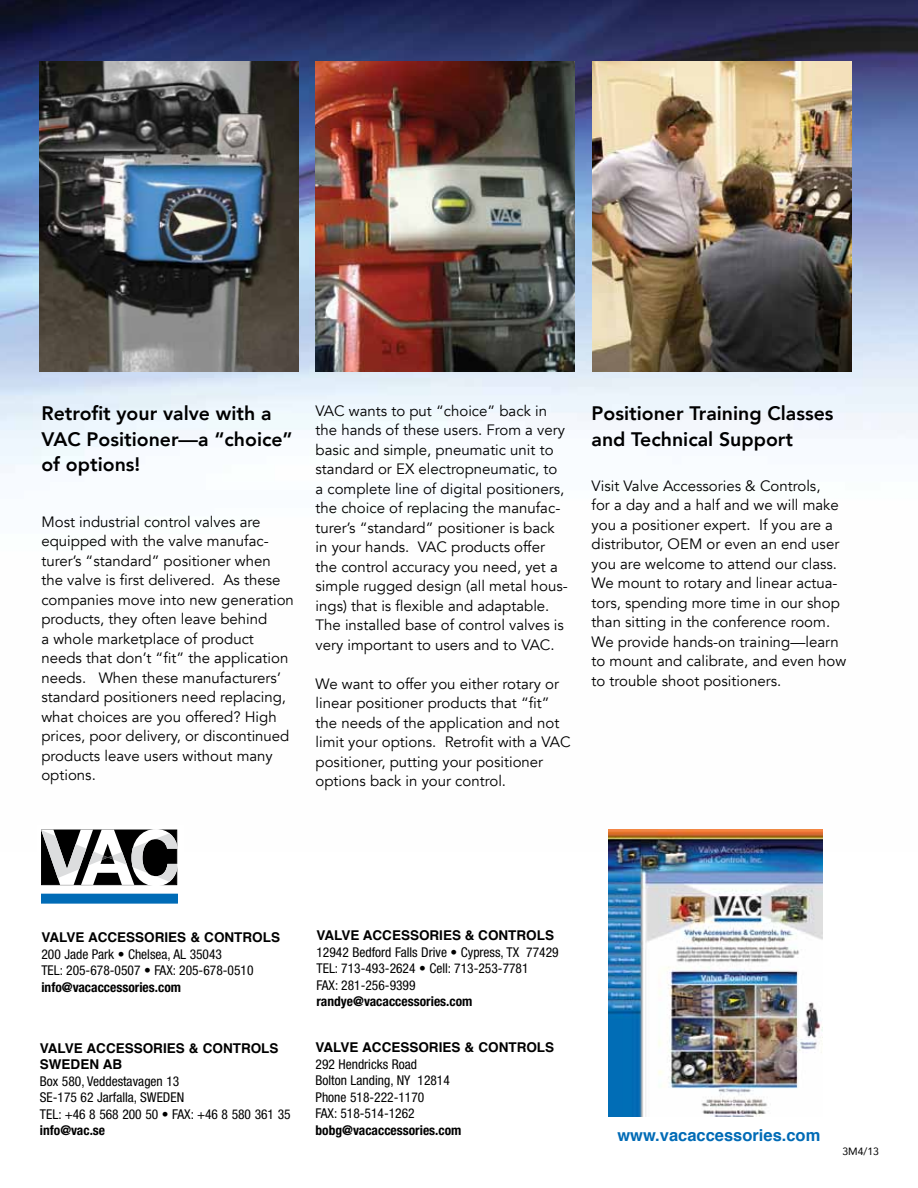
<style>
.page{position:relative;width:918px;height:1188px;background:#fff}
.page>*{position:absolute;margin:0;border:0;box-sizing:border-box;transform-origin:0 0}
.t1{font:800 19.5px/25.5px "Avenir";color:#000}
.t2{font:700 16.5px "Helvetica";color:#006bb6}
.t3{font:15px/19.5px "Avenir";color:#000}
.t4{font:condensed 13.5px/16.5px "Helvetica Neue";color:#000}
.t5{font:700 13.5px/16.5px "Helvetica";color:#000}
.t6{font:700 condensed 13.5px "Helvetica Neue";color:#000}
.t7{font:10.5px "Avenir";color:#000}
</style>
<div class="page">
<img style="left:0;top:0;width:918px;height:852px">
<div style="left:37px;top:825px;width:147px;height:82px;background:#fff"></div>
<svg style="left:41px;top:829px;width:137px;height:57px"></svg>
<div style="left:41px;top:894px;width:136px;height:9px;background:#006bb6"></div>
<img style="left:40px;top:61px;width:258px;height:311px">
<img style="left:609px;top:829px;width:214px;height:287px">
<img style="left:592px;top:61px;width:259px;height:311px">
<img style="left:316px;top:61px;width:258px;height:311px">
<h1 class="t1" style="left:41px;top:399px;width:253px">Retrofit your valve with a<br>VAC Positioner—a “choice” of options!</h1>
<p class="t3" style="left:41px;top:512px;width:254px">Most industrial control valves are equipped with the valve manufac&shy;turer’s “standard” positioner when the valve is first delivered. As these companies move into new generation products, they often leave behind<br>a whole marketplace of product needs that don’t “fit” the application needs. When these manufacturers’ standard positioners need replacing, what choices are you offered? High prices, poor delivery, or discontinued products leave users without many options.</p>
<p class="t3" style="left:316px;top:401px;width:254px">VAC wants to put “choice” back in the hands of these users. From a very basic and simple, pneumatic unit to standard or EX electropneumatic, to a complete line of digital positioners, the choice of replacing the manufac&shy;turer’s “standard” positioner is back in your hands. VAC products offer the control accuracy you need, yet a simple rugged design (all metal hous&shy;ings) that is flexible and adaptable.<br>The installed base of control valves is very important to users and to VAC.</p>
<p class="t3" style="left:316px;top:674px;width:257px">We want to offer you either rotary or linear positioner products that “fit” the needs of the application and not limit your options. Retrofit with a VAC positioner, putting your positioner options back in your control.</p>
<h1 class="t1" style="left:592px;top:399px;width:243px">Positioner Training Classes and Technical Support</h1>
<p class="t3" style="left:592px;top:476px;width:256px">Visit Valve Accessories &amp; Controls,<br>for a day and a half and we will make you a positioner expert. If you are a distributor, OEM or even an end user you are welcome to attend our class.<br>We mount to rotary and linear actua&shy;tors, spending more time in our shop than sitting in the conference room.<br>We provide hands-on training—learn to mount and calibrate, and even how to trouble shoot positioners.</p>
<p class="t5" style="left:41px;top:929px;width:240px">VALVE ACCESSORIES &amp; CONTROLS</p>
<p class="t4" style="left:41px;top:946px;width:214px">200 Jade Park • Chelsea, AL 35043<br>TEL: 205-678-0507 • FAX: 205-678-0510</p>
<p class="t6" style="left:41px;top:979px;width:141px">info@vacaccessories.com</p>
<p class="t5" style="left:40px;top:1040px;width:240px">VALVE ACCESSORIES &amp; CONTROLS<br>SWEDEN AB</p>
<p class="t4" style="left:40px;top:1072px;width:252px">Box 580, Veddestavagen 13<br>SE-175 62 Jarfalla, SWEDEN<br>TEL: +46 8 568 200 50 • FAX: +46 8 580 361 35</p>
<p class="t6" style="left:40px;top:1122px;width:67px">info@vac.se</p>
<p class="t5" style="left:316px;top:927px;width:239px">VALVE ACCESSORIES &amp; CONTROLS</p>
<p class="t4" style="left:316px;top:944px;width:244px">12942 Bedford Falls Drive • Cypress, TX 77429<br>TEL: 713-493-2624 • Cell: 713-253-7781<br>FAX: 281-256-9399</p>
<p class="t6" style="left:316px;top:993px;width:157px">randye@vacaccessories.com</p>
<p class="t5" style="left:316px;top:1039px;width:240px">VALVE ACCESSORIES &amp; CONTROLS</p>
<p class="t4" style="left:316px;top:1056px;width:136px">292 Hendricks Road<br>Bolton Landing, NY 12814<br>Phone 518-222-1170<br>FAX: 518-514-1262</p>
<p class="t6" style="left:316px;top:1122px;width:147px">bobg@vacaccessories.com</p>
<p class="t2" style="left:617px;top:1122px;width:204px">WWW.VACACCESSORIES.COM</p>
<p class="t7" style="left:842px;top:1143px;width:38px">3M4/13</p>
</div>
